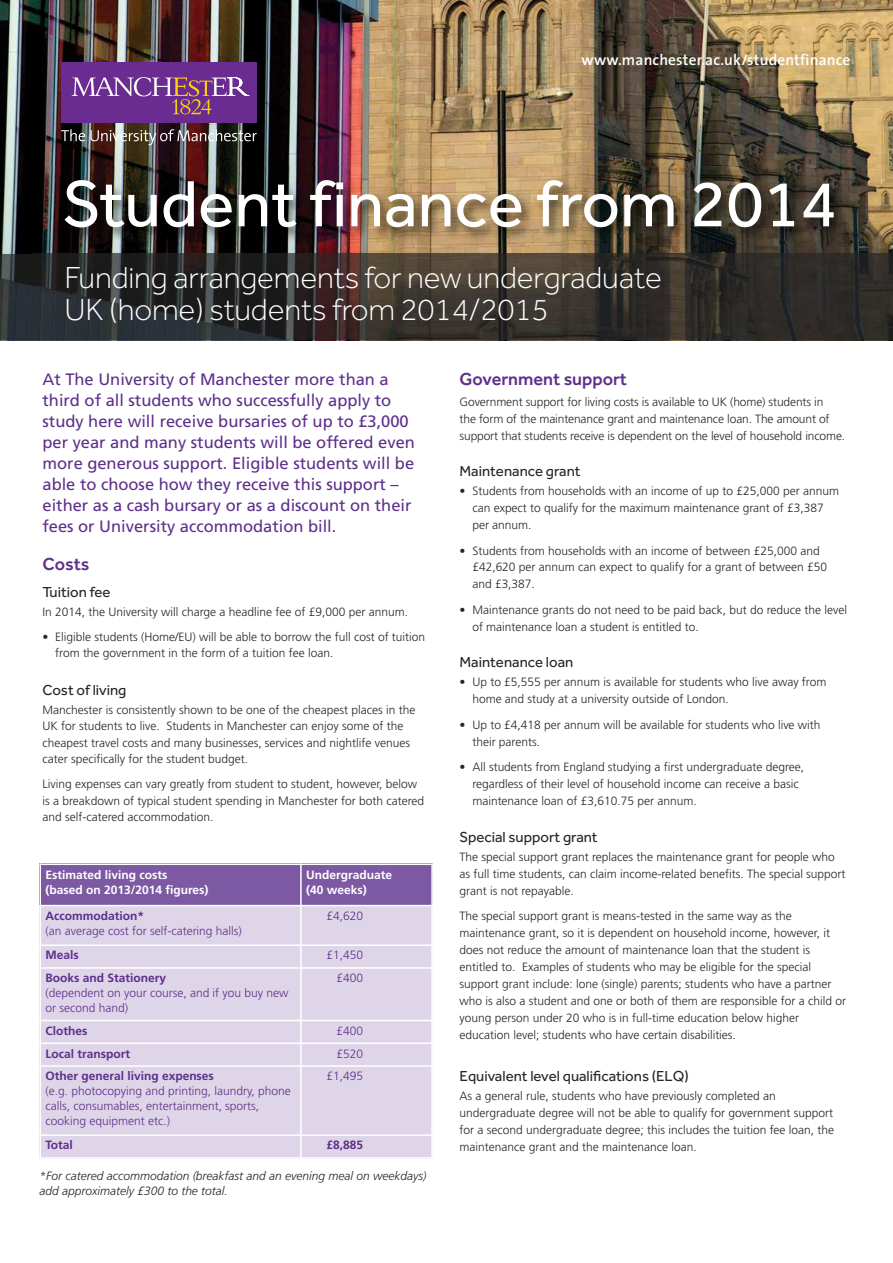
<style>
.page{position:relative;width:893px;height:1263px;background:#fff}
.page>*{position:absolute;margin:0;border:0;box-sizing:border-box;transform-origin:0 0}
.t1{font:67.5px "Effra";color:#fff}
.t2{font:300 31.5px/31.5px "Effra";letter-spacing:-.005em;color:#fff}
.t3{font:500 18px "Effra";color:#5e2f8c}
.t4{font:16.5px/21px "Frutiger";color:#5e2f8c}
.t5{font:600 15.3px "The Sans";letter-spacing:.01em;color:#fff}
.t6{font:15px "Effra";color:#272627}
.t7{font:300 12px/17px "Frutiger";color:#272627}
.t8{font:300 12px/15px "Frutiger";color:#5e2f8c}
.t9{font:700 12px "Frutiger";color:#5e2f8c}
.t10{font:italic 300 12px/15px "Frutiger";color:#272627}
.t11{font:700 12px/15px "Frutiger";color:#fff}
</style>
<div class="page">
<div style="left:40px;top:863px;width:261px;height:42px;background:#7e59a3"></div>
<div style="left:301px;top:863px;width:132px;height:42px;background:#7e59a3"></div>
<div style="left:40px;top:905px;width:261px;height:40px;background:#dfd5e8"></div>
<div style="left:301px;top:905px;width:132px;height:40px;background:#dfd5e8"></div>
<div style="left:40px;top:945px;width:261px;height:23px;background:#dfd5e8"></div>
<div style="left:301px;top:945px;width:132px;height:23px;background:#dfd5e8"></div>
<div style="left:40px;top:968px;width:261px;height:52px;background:#dfd5e8"></div>
<div style="left:301px;top:968px;width:132px;height:52px;background:#dfd5e8"></div>
<div style="left:40px;top:1020px;width:261px;height:23px;background:#dfd5e8"></div>
<div style="left:301px;top:1020px;width:132px;height:23px;background:#dfd5e8"></div>
<div style="left:40px;top:1043px;width:261px;height:23px;background:#dfd5e8"></div>
<div style="left:301px;top:1043px;width:132px;height:23px;background:#dfd5e8"></div>
<div style="left:40px;top:1066px;width:261px;height:69px;background:#dfd5e8"></div>
<div style="left:301px;top:1066px;width:132px;height:69px;background:#dfd5e8"></div>
<div style="left:40px;top:1135px;width:261px;height:24px;background:#dfd5e8"></div>
<div style="left:301px;top:1135px;width:132px;height:24px;background:#dfd5e8"></div>
<hr style="left:40px;top:863px;width:1px;height:296px;background:#fff">
<hr style="left:300px;top:863px;width:2px;height:296px;background:#fff">
<hr style="left:431px;top:863px;width:2px;height:296px;background:#fff">
<hr style="left:40px;top:863px;width:393px;height:2px;background:#fff">
<hr style="left:40px;top:905px;width:393px;height:1px;background:#fff">
<hr style="left:40px;top:944px;width:393px;height:2px;background:#fff">
<hr style="left:40px;top:967px;width:393px;height:2px;background:#fff">
<hr style="left:40px;top:1020px;width:393px;height:1px;background:#fff">
<hr style="left:40px;top:1042px;width:393px;height:2px;background:#fff">
<hr style="left:40px;top:1065px;width:393px;height:2px;background:#fff">
<hr style="left:40px;top:1134px;width:393px;height:2px;background:#fff">
<hr style="left:40px;top:1157px;width:393px;height:2px;background:#fff">
<img style="left:0;top:0;width:893px;height:254px">
<img style="left:0;top:254px;width:893px;height:86px">
<img style="left:34px;top:166px;width:856px;height:144px">
<div style="left:61px;top:63px;width:196px;height:60px;background:#6a2c91"></div>
<svg style="left:72px;top:77px;width:177px;height:37px"></svg>
<img style="left:61px;top:129px;width:196px;height:16px">
<p class="t5" style="left:582px;top:54px;width:270px">www.manchester.ac.uk/studentfinance</p>
<h1 class="t1" style="left:62px;top:164px;width:776px">Student finance from 2014</h1>
<h2 class="t2" style="left:65px;top:262px;width:599px">Funding arrangements for new undergraduate<br>UK (home) students from 2014/2015</h2>
<p class="t4" style="left:43px;top:370px;width:374px">At The University of Manchester more than a third of all students who successfully apply to study here will receive bursaries of up to £3,000 per year and many students will be offered even more generous support. Eligible students will be able to choose how they receive this support – either as a cash bursary or as a discount on their fees or University accommodation bill.</p>
<h3 class="t3" style="left:43px;top:553px;width:49px">Costs</h3>
<p class="t6" style="left:43px;top:583px;width:70px">Tuition fee</p>
<p class="t7" style="left:43px;top:604px;width:367px">In 2014, the University will charge a headline fee of £9,000 per annum.</p>
<p class="t7" style="left:55px;top:629px;width:371px;line-height:16.5px;text-indent:-13px">• Eligible students (Home/EU) will be able to borrow the full cost of tuition from the government in the form of a tuition fee loan.</p>
<p class="t6" style="left:43px;top:681px;width:85px">Cost of living</p>
<p class="t7" style="left:43px;top:702px;width:374px;line-height:16.5px">Manchester is consistently shown to be one of the cheapest places in the UK for students to live. Students in Manchester can enjoy some of the cheapest travel costs and many businesses, services and nightlife venues cater specifically for the student budget.</p>
<p class="t7" style="left:43px;top:777px;width:383px;line-height:16.5px">Living expenses can vary greatly from student to student, however, below is a breakdown of typical student spending in Manchester for both catered and self-catered accommodation.</p>
<p class="t11" style="left:46px;top:868px;width:164px">Estimated living costs<br>(based on 2013/2014 figures)</p>
<p class="t11" style="left:306px;top:868px;width:87px">Undergraduate (40 weeks)</p>
<p class="t9" style="left:46px;top:911px;width:100px">Accommodation*</p>
<p class="t8" style="left:46px;top:924px;width:198px">(an average cost for self-catering halls)</p>
<p class="t8" style="left:326px;top:909px;width:38px">£4,620</p>
<p class="t9" style="left:46px;top:950px;width:35px">Meals</p>
<p class="t8" style="left:326px;top:949px;width:38px">£1,450</p>
<p class="t9" style="left:46px;top:973px;width:122px">Books and Stationery</p>
<p class="t8" style="left:46px;top:986px;width:245px">(dependent on your course, and if you buy new or second hand)</p>
<p class="t8" style="left:336px;top:971px;width:28px">£400</p>
<p class="t9" style="left:46px;top:1026px;width:43px">Clothes</p>
<p class="t8" style="left:336px;top:1024px;width:28px">£400</p>
<p class="t9" style="left:46px;top:1048px;width:86px">Local transport</p>
<p class="t8" style="left:336px;top:1047px;width:28px">£520</p>
<p class="t9" style="left:46px;top:1071px;width:170px">Other general living expenses</p>
<p class="t8" style="left:46px;top:1084px;width:247px">(e.g. photocopying and printing, laundry, phone calls, consumables, entertainment, sports, cooking equipment etc.)</p>
<p class="t8" style="left:326px;top:1069px;width:38px">£1,495</p>
<p class="t9" style="left:46px;top:1140px;width:29px">Total</p>
<p class="t9" style="left:326px;top:1140px;width:38px">£8,885</p>
<p class="t10" style="left:40px;top:1169px;width:388px">*For catered accommodation (breakfast and an evening meal on weekdays) add approximately £300 to the total.</p>
<h3 class="t3" style="left:460px;top:368px;width:169px">Government support</h3>
<p class="t7" style="left:460px;top:394px;width:387px">Government support for living costs is available to UK (home) students in<br>the form of the maintenance grant and maintenance loan. The amount of support that students receive is dependent on the level of household income.</p>
<p class="t6" style="left:460px;top:462px;width:123px">Maintenance grant</p>
<p class="t7" style="left:472px;top:483px;width:368px;text-indent:-13px">• Students from households with an income of up to £25,000 per annum can expect to qualify for the maximum maintenance grant of £3,387 per annum.</p>
<p class="t7" style="left:472px;top:543px;width:356px;text-indent:-13px">• Students from households with an income of between £25,000 and £42,620 per annum can expect to qualify for a grant of between £50 and £3,387.</p>
<p class="t7" style="left:472px;top:602px;width:376px;text-indent:-13px">• Maintenance grants do not need to be paid back, but do reduce the level of maintenance loan a student is entitled to.</p>
<p class="t6" style="left:460px;top:654px;width:115px">Maintenance loan</p>
<p class="t7" style="left:472px;top:675px;width:356px;text-indent:-13px">• Up to £5,555 per annum is available for students who live away from home and study at a university outside of London.</p>
<p class="t7" style="left:472px;top:717px;width:350px;text-indent:-13px">• Up to £4,418 per annum will be available for students who live with their parents.</p>
<p class="t7" style="left:472px;top:759px;width:333px;text-indent:-13px">• All students from England studying a first undergraduate degree, regardless of their level of household income can receive a basic maintenance loan of £3,610.75 per annum.</p>
<p class="t6" style="left:460px;top:828px;width:140px">Special support grant</p>
<p class="t7" style="left:460px;top:849px;width:387px">The special support grant replaces the maintenance grant for people who as full time students, can claim income-related benefits. The special support grant is not repayable.</p>
<p class="t7" style="left:460px;top:908px;width:388px">The special support grant is means-tested in the same way as the maintenance grant, so it is dependent on household income, however, it does not reduce the amount of maintenance loan that the student is entitled to. Examples of students who may be eligible for the special support grant include: lone (single) parents; students who have a partner who is also a student and one or both of them are responsible for a child or young person under 20 who is in full-time education below higher education level; students who have certain disabilities.</p>
<p class="t6" style="left:460px;top:1067px;width:231px">Equivalent level qualifications (ELQ)</p>
<p class="t7" style="left:460px;top:1089px;width:376px">As a general rule, students who have previously completed an undergraduate degree will not be able to qualify for government support for a second undergraduate degree; this includes the tuition fee loan, the maintenance grant and the maintenance loan.</p>
</div>
